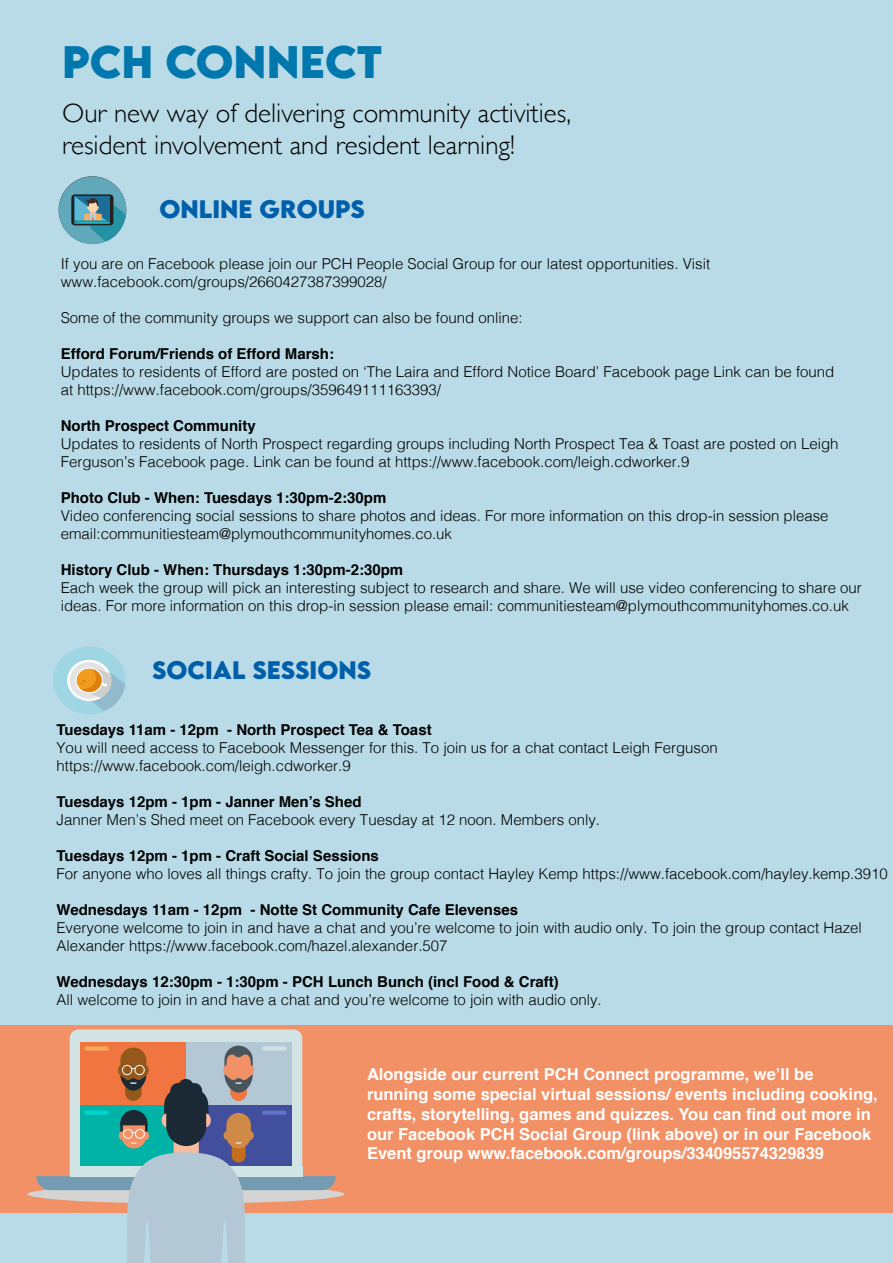
<style>
.page{position:relative;width:893px;height:1263px;background:#b9dbe7}
.page>*{position:absolute;margin:0;border:0;box-sizing:border-box;transform-origin:0 0}
.t1{font:700 40.5px "LEMONMILK";color:#0078ad}
.t2{font:300 27px/32.4px "Gill Sans";color:#000}
.t3{font:700 22.5px "LEMONMILK";color:#005faa}
.t4{font:700 16.5px/19.8px "Helvetica";color:#fff}
.t5{font:300 15px/18px "Helvetica";color:#000}
.t6{font:700 15px "Helvetica";color:#000}
</style>
<div class="page">
<div style="left:53px;top:646px;width:72px;height:68px;background:#9ed6e3;border-radius:50%"></div>
<svg style="left:67px;top:659px;width:58px;height:52px"></svg>
<div style="left:0;top:1025px;width:893px;height:187px;background:#f29166"></div>
<svg style="left:36px;top:1029px;width:300px;height:234px"></svg>
<div style="left:59px;top:177px;width:67px;height:67px;background:#61a8bb;border-radius:50%"></div>
<svg style="left:71px;top:194px;width:42px;height:31px"></svg>
<svg style="left:75px;top:196px;width:51px;height:45px"></svg>
<hr style="left:77px;top:222px;width:32px;height:1px;background:#1fb7cc">
<h1 class="t1" style="left:62px;top:34px;width:30px">PCH</h1>
<h1 class="t1" style="left:166px;top:34px;width:216px">CONNECT</h1>
<h2 class="t2" style="left:62px;top:96px;width:510px">Our new way of delivering community activities, resident involvement and resident learning!</h2>
<h3 class="t3" style="left:160px;top:193px;width:207px">ONLINE GROUPS</h3>
<p class="t5" style="left:61px;top:254px;width:651px">If you are on Facebook please join our PCH People Social Group for our latest opportunities. Visit www.facebook.com/groups/2660427387399028/</p>
<p class="t5" style="left:61px;top:308px;width:463px">Some of the community groups we support can also be found online:</p>
<p class="t6" style="left:61px;top:342px;width:275px">Efford Forum/Friends of Efford Marsh:</p>
<p class="t5" style="left:61px;top:362px;width:775px">Updates to residents of Efford are posted on ‘The Laira and Efford Notice Board’ Facebook page Link can be found at https://www.facebook.com/groups/359649111163393/</p>
<p class="t6" style="left:61px;top:414px;width:197px">North Prospect Community</p>
<p class="t5" style="left:61px;top:434px;width:779px">Updates to residents of North Prospect regarding groups including North Prospect Tea &amp; Toast are posted on Leigh<br>Ferguson’s Facebook page. Link can be found at https://www.facebook.com/leigh.cdworker.9</p>
<p class="t6" style="left:61px;top:486px;width:327px">Photo Club - When: Tuesdays 1:30pm-2:30pm</p>
<p class="t5" style="left:61px;top:506px;width:769px">Video conferencing social sessions to share photos and ideas. For more information on this drop-in session please email:communitiesteam@plymouthcommunityhomes.co.uk</p>
<p class="t6" style="left:61px;top:558px;width:344px">History Club - When: Thursdays 1:30pm-2:30pm</p>
<p class="t5" style="left:61px;top:578px;width:803px">Each week the group will pick an interesting subject to research and share. We will use video conferencing to share our ideas. For more information on this drop-in session please email: communitiesteam@plymouthcommunityhomes.co.uk</p>
<h3 class="t3" style="left:152px;top:655px;width:220px">SOCIAL SESSIONS</h3>
<p class="t6" style="left:56px;top:718px;width:377px">Tuesdays 11am - 12pm - North Prospect Tea &amp; Toast</p>
<p class="t5" style="left:56px;top:738px;width:663px">You will need access to Facebook Messenger for this. To join us for a chat contact Leigh Ferguson https://www.facebook.com/leigh.cdworker.9</p>
<p class="t6" style="left:56px;top:790px;width:307px">Tuesdays 12pm - 1pm - Janner Men’s Shed</p>
<p class="t5" style="left:56px;top:810px;width:545px">Janner Men’s Shed meet on Facebook every Tuesday at 12 noon. Members only.</p>
<p class="t6" style="left:56px;top:844px;width:324px">Tuesdays 12pm - 1pm - Craft Social Sessions</p>
<p class="t5" style="left:56px;top:864px;width:833px">For anyone who loves all things crafty. To join the group contact Hayley Kemp https://www.facebook.com/hayley.kemp.3910</p>
<p class="t6" style="left:56px;top:898px;width:463px">Wednesdays 11am - 12pm - Notte St Community Cafe Elevenses</p>
<p class="t5" style="left:56px;top:918px;width:807px">Everyone welcome to join in and have a chat and you’re welcome to join with audio only. To join the group contact Hazel<br>Alexander https://www.facebook.com/hazel.alexander.507</p>
<p class="t6" style="left:56px;top:970px;width:504px">Wednesdays 12:30pm - 1:30pm - PCH Lunch Bunch (incl Food &amp; Craft)</p>
<p class="t5" style="left:56px;top:990px;width:547px">All welcome to join in and have a chat and you’re welcome to join with audio only.</p>
<p class="t4" style="left:367px;top:1065px;width:512px">Alongside our current PCH Connect programme, we’ll be running some special virtual sessions/ events including cooking, crafts, storytelling, games and quizzes. You can find out more in our Facebook PCH Social Group (link above) or in our Facebook Event group www.facebook.com/groups/334095574329839</p>
</div>
